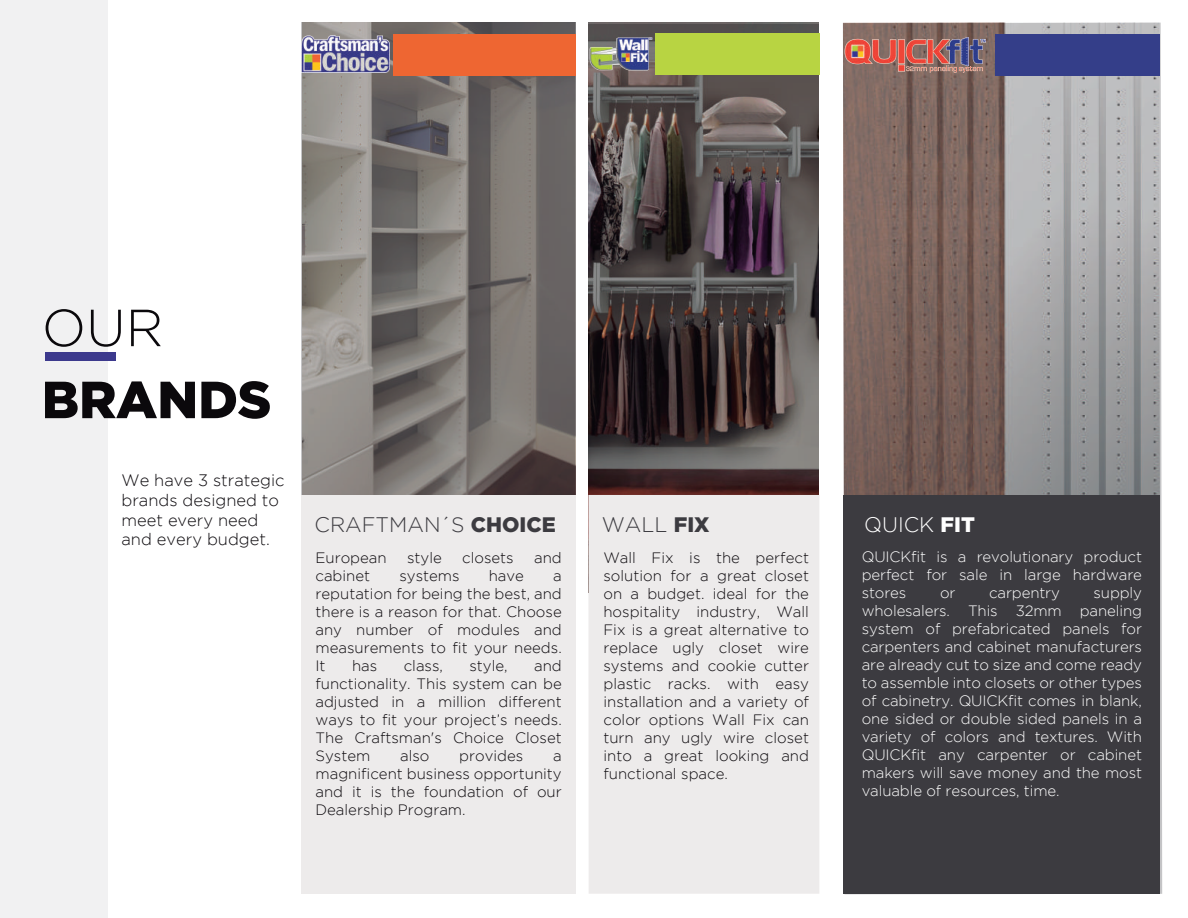
<style>
.page{position:relative;width:1188px;height:918px;background:#fff}
.page>*{position:absolute;margin:0;border:0;box-sizing:border-box;transform-origin:0 0}
.t1{font:900 52.05px "Gotham";color:#0b090c}
.t2{font:300 52.05px "Gotham";color:#0b090c}
.t3{font:300 21px "Gotham";color:#3c3b40}
.t4{font:300 21px "Gotham";color:#fff}
.t5{font:300 16.5px/19.8px "Gotham";color:#0c090d}
.t6{font:300 15px/18px "Gotham";color:#0c090d;text-align:justify}
.t7{font:300 15px/18px "Gotham";letter-spacing:-.01em;color:#fff;text-align:justify}
.s1{font-weight:900}
</style>
<div class="page">
<div style="left:0;top:0;width:107px;height:918px;background:#f1f1f2"></div>
<div style="left:45px;top:352px;width:71px;height:8px;background:#3c398d"></div>
<svg style="left:843px;top:23px;width:319px;height:871px;background:#8f8481"></svg>
<div style="left:844px;top:495px;width:316px;height:398px;background:#3c3b40"></div>
<div style="left:995px;top:34px;width:165px;height:42px;background:#343e89"></div>
<img style="left:844px;top:38px;width:142px;height:35px">
<svg style="left:589px;top:24px;width:230px;height:471px;background:#4c4243"></svg>
<div style="left:588px;top:495px;width:231px;height:399px;background:#edebeb"></div>
<div style="left:655px;top:33px;width:164px;height:42px;background:#b8d442"></div>
<img style="left:589px;top:37px;width:64px;height:35px">
<svg style="left:301px;top:22px;width:274px;height:473px;background:#7b7673"></svg>
<div style="left:301px;top:495px;width:275px;height:398px;background:#edebeb"></div>
<div style="left:394px;top:34px;width:182px;height:42px;background:#ee6632"></div>
<img style="left:301px;top:35px;width:88px;height:38px">
<h1 class="t2" style="left:42px;top:299px;width:123px">OUR</h1>
<h1 class="t1" style="left:42px;top:370px;width:231px">BRANDS</h1>
<p class="t5" style="left:122px;top:470px;width:165px">We have 3 strategic brands designed to meet every need and every budget.</p>
<h2 class="t3" style="left:315px;top:513px;width:243px">CRAFTMAN´S <span class="s1">CHOICE</span></h2>
<p class="t6" style="left:315px;top:548px;width:73px">European</p>
<p class="t6" style="left:407px;top:548px;width:36px">style</p>
<p class="t6" style="left:462px;top:548px;width:53px">closets</p>
<p class="t6" style="left:534px;top:548px;width:29px">and</p>
<p class="t6" style="left:315px;top:566px;width:56px">cabinet</p>
<p class="t6" style="left:399px;top:566px;width:62px">systems</p>
<p class="t6" style="left:489px;top:566px;width:37px">have</p>
<p class="t6" style="left:315px;top:566px;width:248px;text-indent:238px">a reputation for being the best, and there is a reason for that. Choose any number of modules and measurements to fit your needs.<br>It</p>
<p class="t6" style="left:315px;top:656px;width:248px;text-indent:219px">and functionality. This system can be adjusted in a million different ways to fit your project’s needs.<br>The Craftsman's Choice Closet System</p>
<p class="t6" style="left:352px;top:656px;width:27px">has</p>
<p class="t6" style="left:404px;top:656px;width:41px">class,</p>
<p class="t6" style="left:469px;top:656px;width:40px">style,</p>
<p class="t6" style="left:400px;top:746px;width:31px">also</p>
<p class="t6" style="left:459px;top:746px;width:66px">provides</p>
<p class="t6" style="left:315px;top:746px;width:248px;text-indent:238px">a magnificent business opportunity and it is the foundation of our Dealership Program.</p>
<h2 class="t3" style="left:602px;top:513px;width:109px">WALL <span class="s1">FIX</span></h2>
<p class="t6" style="left:603px;top:549px;width:207px">Wall Fix is the perfect solution for a great closet on a budget. ideal for the hospitality industry, Wall Fix is a great alternative to replace ugly closet wire systems and cookie cutter plastic racks. with easy installation and a variety of color options Wall Fix can turn any ugly wire closet into a great looking and functional space.</p>
<h2 class="t4" style="left:864px;top:513px;width:112px">QUICK <span class="s1">FIT</span></h2>
<p class="t7" style="left:862px;top:547px;width:282px">QUICKfit is a revolutionary product perfect for sale in large hardware stores</p>
<p class="t7" style="left:862px;top:583px;width:282px;text-indent:232px">supply wholesalers. This 32mm paneling system of prefabricated panels for carpenters and cabinet manufacturers are already cut to size and come ready to assemble into closets or other types of cabinetry. QUICKfit comes in blank, one sided or double sided panels in a variety of colors and textures. With QUICKfit any carpenter or cabinet makers will save money and the most valuable of resources, time.</p>
<p class="t7" style="left:940px;top:583px;width:17px">or</p>
<p class="t7" style="left:989px;top:583px;width:72px">carpentry</p>
</div>
